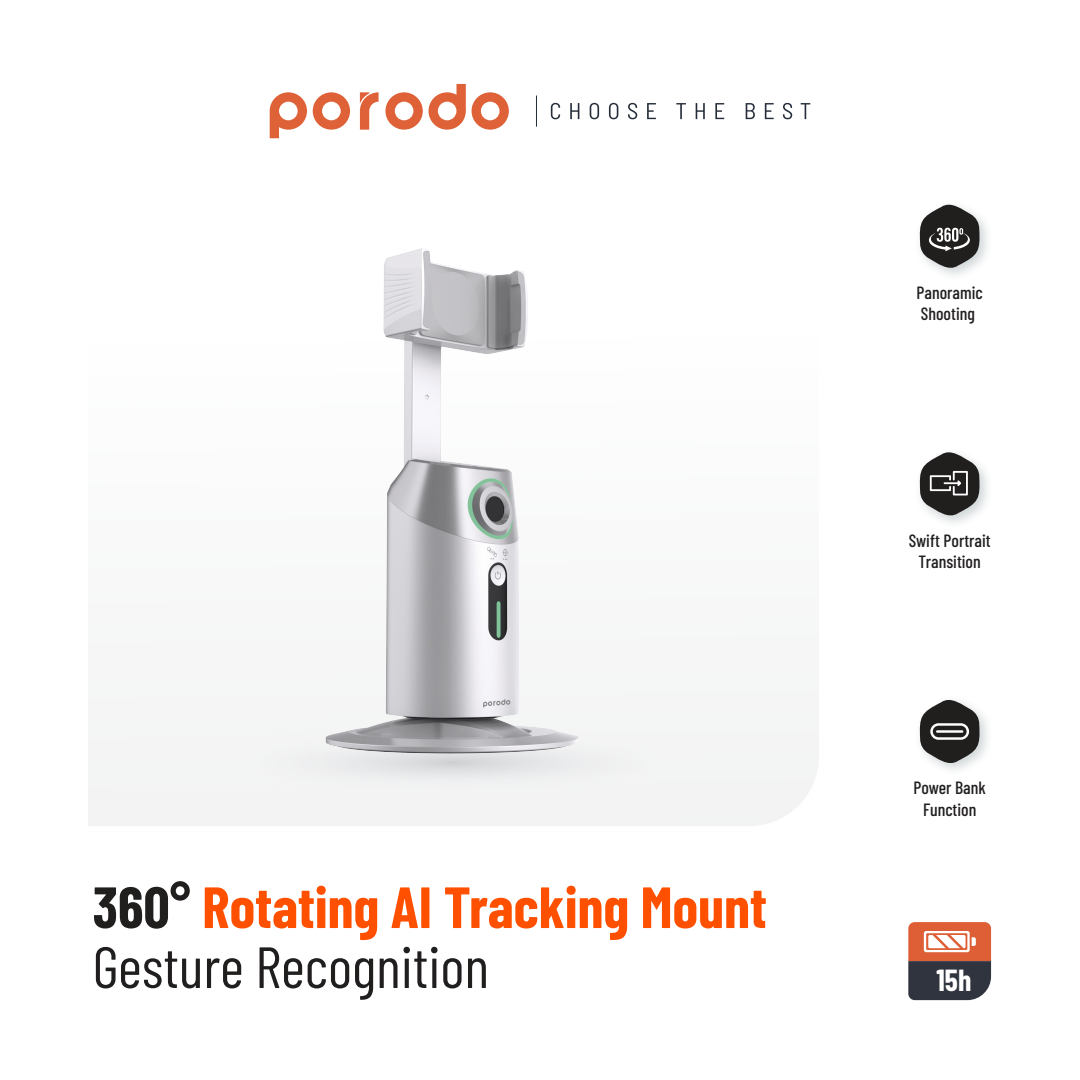
<style>
.page{position:relative;width:1080px;height:1080px;background:#fff}
.page>*{position:absolute;margin:0;border:0;box-sizing:border-box;transform-origin:0 0}
.t1{font:700 58px/60px "Barlow Condensed";color:#ff5000}
.t2{font:700 29.8px "Barlow Condensed";color:#fff}
.t3{font:500 17.7px/21.2px "Barlow Condensed";color:#211e1e;text-align:center}
.s1{color:#211e1e}
.s2{font-weight:400;color:#211e1e}
</style>
<div class="page">
<svg style="left:88px;top:83px;width:731px;height:743px"></svg>
<img style="left:255px;top:722px;width:397px;height:78px">
<svg style="left:551px;top:103px;width:9px;height:16px"></svg>
<svg style="left:570px;top:103px;width:9px;height:16px"></svg>
<svg style="left:590px;top:103px;width:9px;height:16px"></svg>
<svg style="left:609px;top:103px;width:9px;height:16px"></svg>
<svg style="left:628px;top:103px;width:9px;height:16px"></svg>
<svg style="left:647px;top:103px;width:9px;height:16px"></svg>
<svg style="left:676px;top:103px;width:10px;height:16px"></svg>
<svg style="left:696px;top:103px;width:9px;height:16px"></svg>
<svg style="left:715px;top:103px;width:9px;height:16px"></svg>
<svg style="left:746px;top:103px;width:9px;height:16px"></svg>
<svg style="left:765px;top:103px;width:9px;height:16px"></svg>
<svg style="left:783px;top:103px;width:9px;height:16px"></svg>
<svg style="left:801px;top:103px;width:9px;height:16px"></svg>
<hr style="left:536px;top:96px;width:1px;height:31px;background:#242d39">
<svg style="left:313px;top:92px;width:37px;height:38px"></svg>
<svg style="left:385px;top:92px;width:38px;height:38px"></svg>
<svg style="left:472px;top:92px;width:37px;height:38px"></svg>
<svg style="left:429px;top:84px;width:37px;height:46px"></svg>
<svg style="left:270px;top:92px;width:37px;height:46px"></svg>
<svg style="left:360px;top:92px;width:19px;height:38px"></svg>
<img style="left:306px;top:234px;width:295px;height:531px">
<svg style="left:919px;top:203px;width:61px;height:69px"></svg>
<svg style="left:919px;top:698px;width:61px;height:69px"></svg>
<hr style="left:936px;top:730px;width:27px;height:3px;background:#fff">
<svg style="left:919px;top:451px;width:61px;height:69px"></svg>
<svg style="left:908px;top:922px;width:83px;height:78px;background:#8f6055"></svg>
<h1 class="t1" style="left:93px;top:874px;width:676px"><span class="s1">360°</span> Rotating AI Tracking Mount<br><span class="s2">Gesture Recognition</span></h1>
<p class="t3" style="left:917px;top:281px;width:68px;text-align:left">Panoramic<br>Shooting</p>
<p class="t3" style="left:909px;top:528px;width:84px">Swift Portrait<br>Transition</p>
<p class="t3" style="left:914px;top:776px;width:74px">Power Bank<br>Function</p>
<h2 class="t2" style="left:937px;top:959px;width:36px">15h</h2>
</div>
